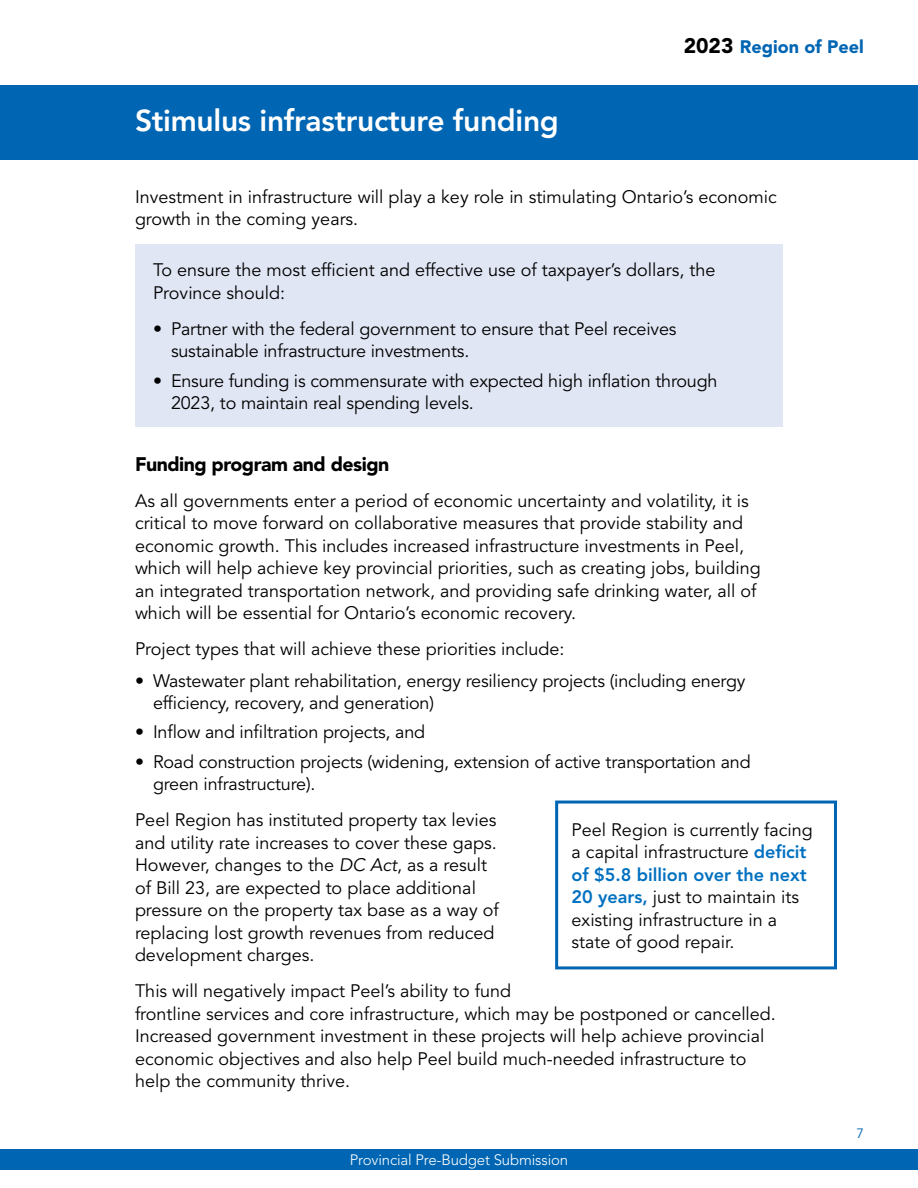
<style>
.page{position:relative;width:918px;height:1188px;background:#fff}
.page>*{position:absolute;margin:0;border:0;box-sizing:border-box;transform-origin:0 0}
.t1{font:800 30px "Avenir LT Std";letter-spacing:-.01em;color:#fff}
.t2{font:900 19.5px "Avenir LT Std";letter-spacing:-.025em;color:#000}
.t3{font:18px/22.5px "Avenir LT Std";color:#000}
.t4{font:900 18px "Avenir LT Std";color:#0066b3}
.t5{font:300 15px "Avenir LT Std";letter-spacing:-.01em;color:#fff}
.t6{font:13.5px "Avenir LT Std";color:#0066b3}
.s1{font-size:21px;color:#000}
.s2{font-style:italic}
.s3{font-weight:800;color:#0070c0}
</style>
<div class="page">
<div style="left:0;top:1149px;width:918px;height:20px;background:#0066b3"></div>
<div style="left:0;top:86px;width:918px;height:74px;background:#0066b3"></div>
<div style="left:135px;top:245px;width:648px;height:182px;background:#e1e6f4"></div>
<div style="left:555px;top:801px;width:282px;height:168px;border:3px solid #0066b3"></div>
<h1 class="t1" style="left:135px;top:103px;width:425px">Stimulus infrastructure funding</h1>
<p class="t4" style="left:684px;top:36px;width:182px"><span class="s1">2023</span> Region of Peel</p>
<p class="t3" style="left:135px;top:186px;width:643px">Investment in infrastructure will play a key role in stimulating Ontario’s economic growth in the coming years.</p>
<p class="t3" style="left:153px;top:259px;width:564px">To ensure the most efficient and effective use of taxpayer’s dollars, the<br>Province should:</p>
<p class="t3" style="left:171px;top:318px;width:507px;text-indent:-18px">• Partner with the federal government to ensure that Peel receives sustainable infrastructure investments.</p>
<p class="t3" style="left:171px;top:370px;width:548px;text-indent:-18px">• Ensure funding is commensurate with expected high inflation through<br>2023, to maintain real spending levels.</p>
<h2 class="t2" style="left:135px;top:452px;width:256px">Funding program and design</h2>
<p class="t3" style="left:135px;top:490px;width:627px">As all governments enter a period of economic uncertainty and volatility, it is critical to move forward on collaborative measures that provide stability and economic growth. This includes increased infrastructure investments in Peel, which will help achieve key provincial priorities, such as creating jobs, building an integrated transportation network, and providing safe drinking water, all of which will be essential for Ontario’s economic recovery.</p>
<p class="t3" style="left:135px;top:638px;width:431px">Project types that will achieve these priorities include:</p>
<p class="t3" style="left:153px;top:670px;width:594px;text-indent:-18px">• Wastewater plant rehabilitation, energy resiliency projects (including energy efficiency, recovery, and generation)</p>
<p class="t3" style="left:135px;top:721px;width:292px">• Inflow and infiltration projects, and</p>
<p class="t3" style="left:153px;top:751px;width:599px;text-indent:-18px">• Road construction projects (widening, extension of active transportation and green infrastructure).</p>
<p class="t3" style="left:135px;top:809px;width:365px">Peel Region has instituted property tax levies and utility rate increases to cover these gaps.<br>However, changes to the <span class="s2">DC Act</span>, as a result of Bill 23, are expected to place additional pressure on the property tax base as a way of replacing lost growth revenues from reduced development charges.</p>
<p class="t3" style="left:135px;top:980px;width:642px">This will negatively impact Peel’s ability to fund<br>frontline services and core infrastructure, which may be postponed or cancelled.<br>Increased government investment in these projects will help achieve provincial economic objectives and also help Peel build much-needed infrastructure to help the community thrive.</p>
<p class="t3" style="left:572px;top:819px;width:243px">Peel Region is currently facing a capital infrastructure <span class="s3">deficit of $5.8 billion over the next<br>20 years,</span> just to maintain its existing infrastructure in a state of good repair.</p>
<p class="t5" style="left:350px;top:1151px;width:220px">Provincial Pre-Budget Submission</p>
<p class="t6" style="left:856px;top:1125px;width:9px">7</p>
</div>
